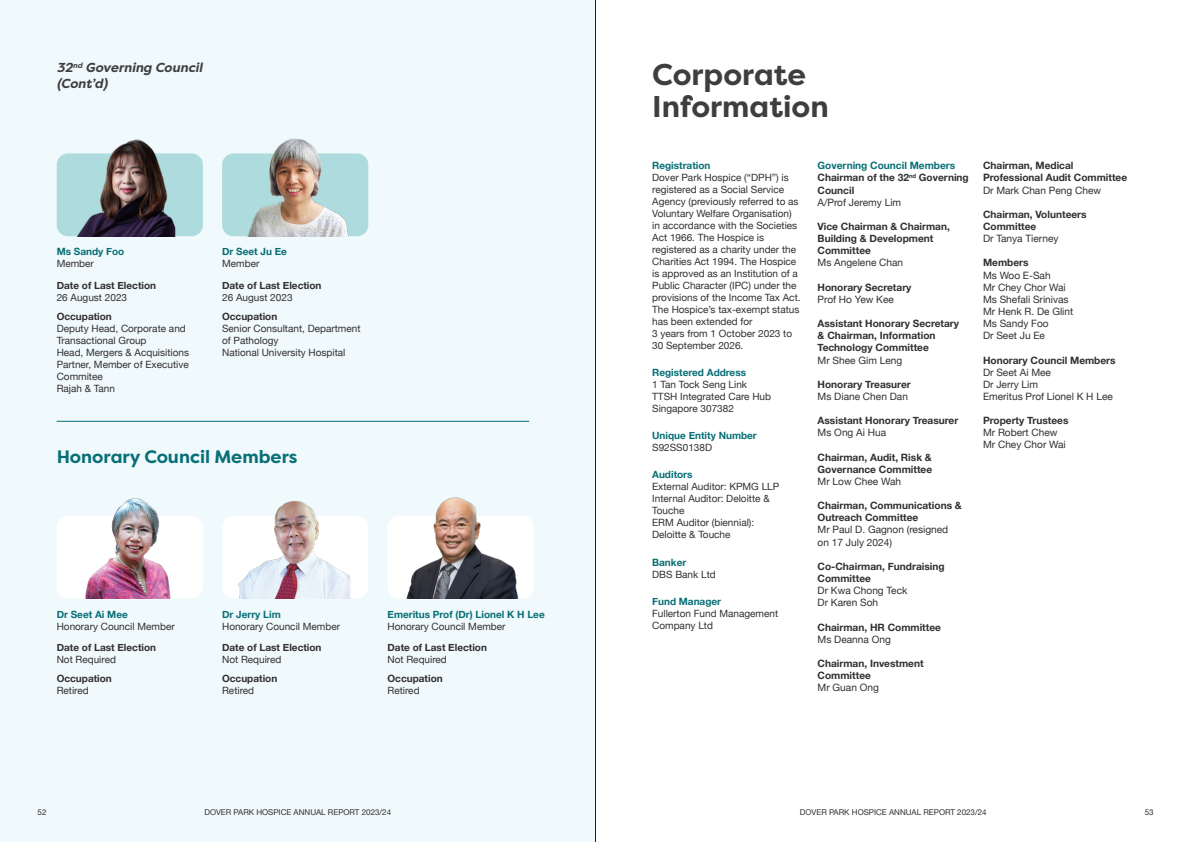
<style>
.page{position:relative;width:1191px;height:842px;background:#fff}
.page>*{position:absolute;margin:0;border:0;box-sizing:border-box;transform-origin:0 0}
.t1{font:700 30px/32px "Filson Pro";color:#3e3e3f}
.t2{font:700 18px "Filson Pro";color:#076f76}
.t3{font:italic 700 13px "Filson Pro";color:#3e3e3f}
.t4{font:700 10.1px/12.1px "Helvetica Neue";color:#312f30}
.t5{font:10.1px "Helvetica Neue";color:#312f30}
.t6{font:700 10.1px "Helvetica Neue";color:#076f76}
.t7{font:10px/12px "Helvetica Neue";color:#312f30}
.t8{font:700 10px "Helvetica Neue";color:#076f76}
.t9{font:700 10px "Helvetica Neue";color:#312f30}
.t10{font:8px "Helvetica Neue";color:#312f30}
</style>
<div class="page">
<div style="left:0;top:0;width:595px;height:842px;background:#f0f9fb"></div>
<div style="left:57px;top:153px;width:146px;height:83px;background:#aedcde;border-radius:11px"></div>
<img style="left:77px;top:139px;width:112px;height:97px">
<div style="left:222px;top:153px;width:146px;height:83px;background:#aedcde;border-radius:11px"></div>
<img style="left:232px;top:138px;width:122px;height:98px">
<hr style="left:57px;top:421px;width:472px;height:1px;background:#076f76">
<div style="left:57px;top:516px;width:146px;height:82px;background:#fff;border-radius:11px"></div>
<img style="left:85px;top:498px;width:86px;height:100px">
<div style="left:222px;top:516px;width:146px;height:82px;background:#fff;border-radius:11px"></div>
<img style="left:237px;top:500px;width:114px;height:98px">
<div style="left:387px;top:516px;width:147px;height:82px;background:#fff;border-radius:11px"></div>
<img style="left:406px;top:497px;width:113px;height:101px">
<hr style="left:595px;top:0;width:1px;height:842px;background:#231f20">
<p class="t3" style="left:57px;top:59px;width:147px">32<sup>nd</sup> Governing Council</p>
<p class="t3" style="left:57px;top:75px;width:52px">(Cont’d)</p>
<p class="t8" style="left:57px;top:244px;width:69px">Ms Sandy Foo</p>
<p class="t7" style="left:57px;top:258px;width:39px">Member</p>
<p class="t9" style="left:57px;top:277px;width:101px">Date of Last Election</p>
<p class="t7" style="left:57px;top:292px;width:72px">26 August 2023</p>
<p class="t9" style="left:57px;top:309px;width:57px">Occupation</p>
<p class="t7" style="left:57px;top:323px;width:131px">Deputy Head, Corporate and<br>Transactional Group</p>
<p class="t7" style="left:57px;top:347px;width:134px">Head, Mergers &amp; Acquisitions</p>
<p class="t7" style="left:57px;top:359px;width:134px">Partner, Member of Executive<br>Commitee</p>
<p class="t7" style="left:57px;top:383px;width:60px">Rajah &amp; Tann</p>
<p class="t8" style="left:222px;top:244px;width:66px">Dr Seet Ju Ee</p>
<p class="t7" style="left:222px;top:258px;width:39px">Member</p>
<p class="t9" style="left:222px;top:277px;width:101px">Date of Last Election</p>
<p class="t7" style="left:222px;top:292px;width:72px">26 August 2023</p>
<p class="t9" style="left:222px;top:309px;width:57px">Occupation</p>
<p class="t7" style="left:222px;top:323px;width:140px">Senior Consultant, Department of Pathology</p>
<p class="t7" style="left:222px;top:347px;width:125px">National University Hospital</p>
<p class="t2" style="left:57px;top:445px;width:242px">Honorary Council Members</p>
<p class="t8" style="left:57px;top:606px;width:73px">Dr Seet Ai Mee</p>
<p class="t7" style="left:57px;top:621px;width:119px">Honorary Council Member</p>
<p class="t9" style="left:57px;top:640px;width:101px">Date of Last Election</p>
<p class="t7" style="left:57px;top:654px;width:61px">Not Required</p>
<p class="t9" style="left:57px;top:671px;width:57px">Occupation</p>
<p class="t7" style="left:57px;top:685px;width:34px">Retired</p>
<p class="t8" style="left:222px;top:606px;width:60px">Dr Jerry Lim</p>
<p class="t7" style="left:222px;top:621px;width:119px">Honorary Council Member</p>
<p class="t9" style="left:222px;top:640px;width:101px">Date of Last Election</p>
<p class="t7" style="left:222px;top:654px;width:61px">Not Required</p>
<p class="t9" style="left:222px;top:671px;width:57px">Occupation</p>
<p class="t7" style="left:222px;top:685px;width:34px">Retired</p>
<p class="t8" style="left:387px;top:606px;width:159px">Emeritus Prof (Dr) Lionel K H Lee</p>
<p class="t7" style="left:387px;top:621px;width:119px">Honorary Council Member</p>
<p class="t9" style="left:387px;top:640px;width:101px">Date of Last Election</p>
<p class="t7" style="left:387px;top:654px;width:61px">Not Required</p>
<p class="t9" style="left:387px;top:671px;width:57px">Occupation</p>
<p class="t7" style="left:387px;top:685px;width:34px">Retired</p>
<p class="t1" style="left:652px;top:59px;width:178px">Corporate<br>Information</p>
<p class="t8" style="left:652px;top:158px;width:60px">Registration</p>
<p class="t7" style="left:652px;top:172px;width:150px">Dover Park Hospice (“DPH”) is registered as a Social Service<br>Agency (previously referred to as<br>Voluntary Welfare Organisation) in accordance with the Societies<br>Act 1966. The Hospice is registered as a charity under the<br>Charities Act 1994. The Hospice is approved as an Institution of a<br>Public Character (IPC) under the provisions of the Income Tax Act.<br>The Hospice’s tax-exempt status has been extended for</p>
<p class="t7" style="left:652px;top:328px;width:141px">3 years from 1 October 2023 to<br>30 September 2026.</p>
<p class="t8" style="left:652px;top:365px;width:95px">Registered Address</p>
<p class="t7" style="left:652px;top:379px;width:96px">1 Tan Tock Seng Link</p>
<p class="t7" style="left:652px;top:391px;width:120px">TTSH Integrated Care Hub</p>
<p class="t7" style="left:652px;top:403px;width:83px">Singapore 307382</p>
<p class="t8" style="left:652px;top:428px;width:106px">Unique Entity Number</p>
<p class="t7" style="left:652px;top:442px;width:61px">S92SS0138D</p>
<p class="t8" style="left:652px;top:467px;width:42px">Auditors</p>
<p class="t7" style="left:652px;top:481px;width:129px">External Auditor: KPMG LLP</p>
<p class="t7" style="left:652px;top:493px;width:119px">Internal Auditor: Deloitte &amp;</p>
<p class="t7" style="left:652px;top:505px;width:34px">Touche</p>
<p class="t7" style="left:652px;top:517px;width:104px">ERM Auditor (biennial):</p>
<p class="t7" style="left:652px;top:529px;width:80px">Deloitte &amp; Touche</p>
<p class="t8" style="left:652px;top:554px;width:36px">Banker</p>
<p class="t7" style="left:652px;top:569px;width:65px">DBS Bank Ltd</p>
<p class="t8" style="left:652px;top:593px;width:70px">Fund Manager</p>
<p class="t7" style="left:652px;top:608px;width:127px">Fullerton Fund Management</p>
<p class="t7" style="left:652px;top:620px;width:62px">Company Ltd</p>
<p class="t6" style="left:817px;top:158px;width:139px">Governing Council Members</p>
<p class="t4" style="left:817px;top:172px;width:153px">Chairman of the 32<sup>nd</sup> Governing<br>Council</p>
<p class="t5" style="left:817px;top:195px;width:85px">A/Prof Jeremy Lim</p>
<p class="t4" style="left:817px;top:221px;width:134px">Vice Chairman &amp; Chairman,<br>Building &amp; Development<br>Committee</p>
<p class="t5" style="left:817px;top:255px;width:87px">Ms Angelene Chan</p>
<p class="t4" style="left:817px;top:281px;width:95px">Honorary Secretary</p>
<p class="t5" style="left:817px;top:292px;width:78px">Prof Ho Yew Kee</p>
<p class="t4" style="left:817px;top:318px;width:143px">Assistant Honorary Secretary &amp; Chairman, Information<br>Technology Committee</p>
<p class="t5" style="left:817px;top:353px;width:86px">Mr Shee Gim Leng</p>
<p class="t4" style="left:817px;top:378px;width:95px">Honorary Treasurer</p>
<p class="t5" style="left:817px;top:389px;width:92px">Ms Diane Chen Dan</p>
<p class="t4" style="left:817px;top:415px;width:142px">Assistant Honorary Treasurer</p>
<p class="t5" style="left:817px;top:425px;width:70px">Ms Ong Ai Hua</p>
<p class="t4" style="left:817px;top:451px;width:116px">Chairman, Audit, Risk &amp;<br>Governance Committee</p>
<p class="t5" style="left:817px;top:474px;width:85px">Mr Low Chee Wah</p>
<p class="t4" style="left:817px;top:500px;width:146px">Chairman, Communications &amp;<br>Outreach Committee</p>
<p class="t5" style="left:817px;top:523px;width:132px">Mr Paul D. Gagnon (resigned</p>
<p class="t5" style="left:817px;top:535px;width:76px">on 17 July 2024)</p>
<p class="t4" style="left:817px;top:560px;width:128px">Co-Chairman, Fundraising<br>Committee</p>
<p class="t5" style="left:817px;top:583px;width:91px">Dr Kwa Chong Teck</p>
<p class="t5" style="left:817px;top:595px;width:62px">Dr Karen Soh</p>
<p class="t4" style="left:817px;top:621px;width:125px">Chairman, HR Committee</p>
<p class="t5" style="left:817px;top:632px;width:75px">Ms Deanna Ong</p>
<p class="t4" style="left:817px;top:658px;width:107px">Chairman, Investment<br>Committee</p>
<p class="t5" style="left:817px;top:680px;width:63px">Mr Guan Ong</p>
<p class="t4" style="left:983px;top:160px;width:146px">Chairman, Medical<br>Professional Audit Committee</p>
<p class="t5" style="left:983px;top:183px;width:120px">Dr Mark Chan Peng Chew</p>
<p class="t4" style="left:983px;top:208px;width:105px">Chairman, Volunteers<br>Committee</p>
<p class="t5" style="left:983px;top:231px;width:77px">Dr Tanya Tierney</p>
<p class="t4" style="left:983px;top:257px;width:47px">Members</p>
<p class="t5" style="left:983px;top:268px;width:69px">Ms Woo E-Sah</p>
<p class="t5" style="left:983px;top:280px;width:84px">Mr Chey Chor Wai</p>
<p class="t5" style="left:983px;top:292px;width:87px">Ms Shefali Srinivas</p>
<p class="t5" style="left:983px;top:304px;width:92px">Mr Henk R. De Glint</p>
<p class="t5" style="left:983px;top:316px;width:67px">Ms Sandy Foo</p>
<p class="t5" style="left:983px;top:328px;width:64px">Dr Seet Ju Ee</p>
<p class="t4" style="left:983px;top:354px;width:134px">Honorary Council Members</p>
<p class="t5" style="left:983px;top:365px;width:69px">Dr Seet Ai Mee</p>
<p class="t5" style="left:983px;top:377px;width:57px">Dr Jerry Lim</p>
<p class="t5" style="left:983px;top:389px;width:131px">Emeritus Prof Lionel K H Lee</p>
<p class="t4" style="left:983px;top:415px;width:87px">Property Trustees</p>
<p class="t5" style="left:983px;top:425px;width:76px">Mr Robert Chew</p>
<p class="t5" style="left:983px;top:438px;width:84px">Mr Chey Chor Wai</p>
<p class="t10" style="left:38px;top:806px;width:10px">52</p>
<p class="t10" style="left:204px;top:806px;width:188px">DOVER PARK HOSPICE ANNUAL REPORT 2023/24</p>
<p class="t10" style="left:800px;top:806px;width:188px">DOVER PARK HOSPICE ANNUAL REPORT 2023/24</p>
<p class="t10" style="left:1144px;top:806px;width:10px">53</p>
</div>
